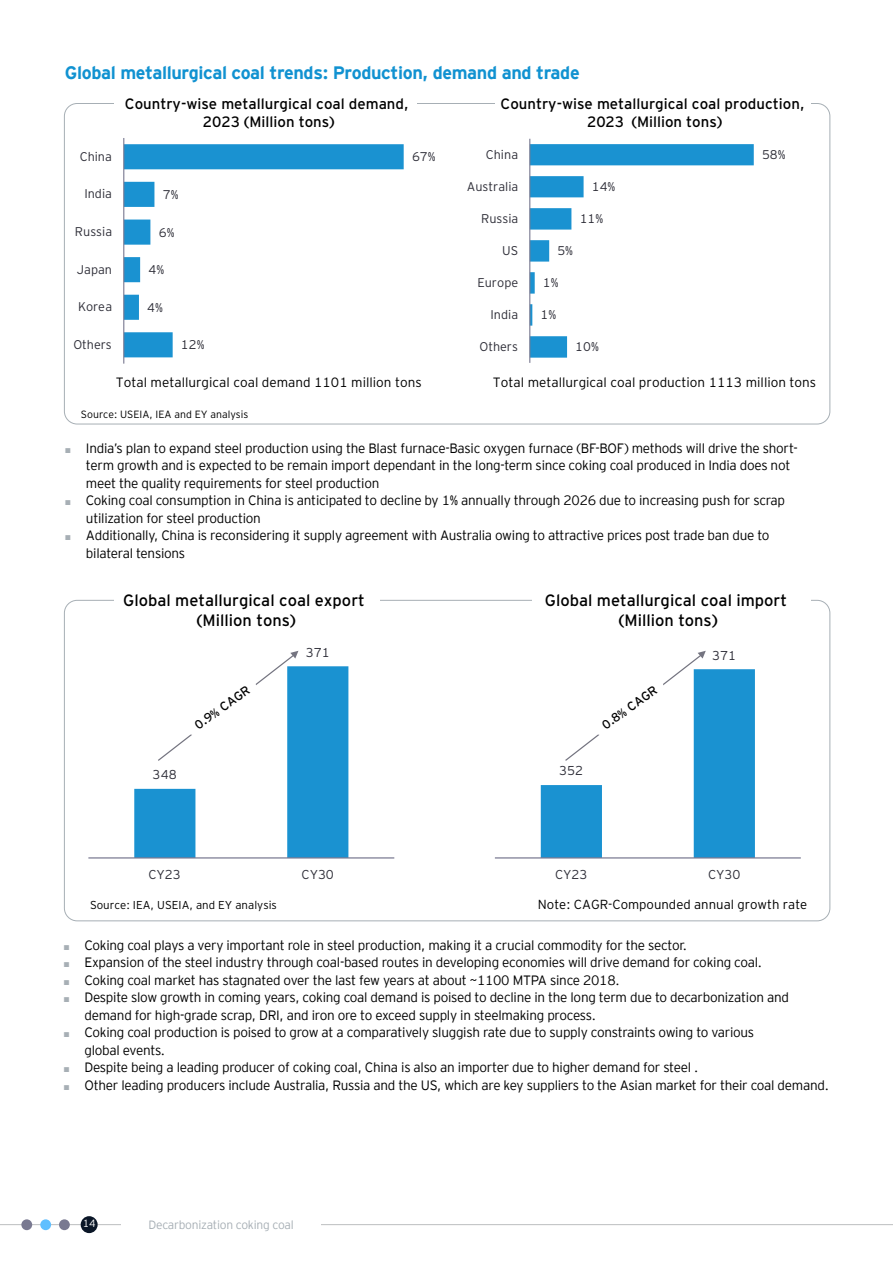
<style>
.page{position:relative;width:893px;height:1263px;background:#fff}
.page>*{position:absolute;margin:0;border:0;box-sizing:border-box;transform-origin:0 0}
.t1{font:700 18px "EY Interstate";letter-spacing:-.02em;color:#1192d1}
.t2{font:300 16.35px/19.6px "EY Interstate";color:#000;text-align:center}
.t3{font:300 15px/18px "EY Interstate";color:#000;text-align:center}
.t4{font:300 13.5px/17.5px "EY Interstate";letter-spacing:-.02em;color:#000}
.t5{font:300 13.5px "EY Interstate";color:#000}
.t6{font:300 13.05px "EY Interstate";color:#000}
.t7{font:300 12.9px "EY Interstate";letter-spacing:-.005em;color:#2e2e38}
.t8{font:300 12.6px "EY Interstate";color:#2e2e38}
.t9{font:300 12.45px "EY Interstate";color:#000}
.t10{font:300 12px "EY Interstate";letter-spacing:-.02em;color:#a7afb5}
.t11{font:300 11.55px "EY Interstate";color:#000}
.t12{font:300 10.5px "EY Interstate";color:#000}
.t13{font:300 10.5px "EY Interstate";color:#fff}
.s1{font-family:"Arial";font-weight:400;font-size:10.5px;color:#a7afb5}
</style>
<div class="page">
<hr style="left:0;top:1224px;width:893px;height:1px;background:#bcbec0">
<div style="left:121px;top:1219px;width:200px;height:11px;background:#fff"></div>
<div style="left:81px;top:1216px;width:17px;height:17px;background:#0a1627;border-radius:50%"></div>
<div style="left:21px;top:1219px;width:11px;height:11px;background:#797991;border-radius:50%"></div>
<div style="left:40px;top:1219px;width:11px;height:11px;background:#5fbfff;border-radius:50%"></div>
<div style="left:59px;top:1219px;width:11px;height:11px;background:#797991;border-radius:50%"></div>
<svg style="left:124px;top:144px;width:280px;height:213px"></svg>
<hr style="left:123px;top:138px;width:1px;height:226px;background:#797991">
<svg style="left:530px;top:144px;width:224px;height:214px"></svg>
<hr style="left:529px;top:139px;width:1px;height:224px;background:#797991">
<hr style="left:88px;top:857px;width:306px;height:1px;background:#797991">
<hr style="left:495px;top:857px;width:306px;height:1px;background:#797991">
<svg style="left:134px;top:651px;width:214px;height:207px"></svg>
<svg style="left:541px;top:651px;width:214px;height:207px"></svg>
<h1 class="t1" style="left:65px;top:59px;width:516px">Global metallurgical coal trends: Production, demand and trade</h1>
<p class="t3" style="left:125px;top:94px;width:285px">Country-wise metallurgical coal demand,<br>2023 (Million tons)</p>
<p class="t3" style="left:500px;top:94px;width:306px">Country-wise metallurgical coal production,<br>2023 (Million tons)</p>
<p class="t8" style="left:80px;top:147px;width:34px">China</p>
<p class="t8" style="left:412px;top:148px;width:25px">67%</p>
<p class="t8" style="left:486px;top:145px;width:34px">China</p>
<p class="t8" style="left:762px;top:146px;width:25px">58%</p>
<p class="t8" style="left:84px;top:185px;width:29px">India</p>
<p class="t8" style="left:163px;top:186px;width:17px">7%</p>
<p class="t8" style="left:467px;top:177px;width:53px">Australia</p>
<p class="t8" style="left:592px;top:178px;width:25px">14%</p>
<p class="t8" style="left:481px;top:209px;width:39px">Russia</p>
<p class="t8" style="left:580px;top:210px;width:25px">11%</p>
<p class="t8" style="left:75px;top:222px;width:39px">Russia</p>
<p class="t8" style="left:159px;top:223px;width:17px">6%</p>
<p class="t8" style="left:502px;top:241px;width:18px">US</p>
<p class="t8" style="left:557px;top:242px;width:17px">5%</p>
<p class="t8" style="left:77px;top:260px;width:37px">Japan</p>
<p class="t8" style="left:148px;top:261px;width:17px">4%</p>
<p class="t8" style="left:477px;top:273px;width:42px">Europe</p>
<p class="t8" style="left:543px;top:274px;width:17px">1%</p>
<p class="t8" style="left:78px;top:298px;width:36px">Korea</p>
<p class="t8" style="left:147px;top:298px;width:17px">4%</p>
<p class="t8" style="left:491px;top:305px;width:29px">India</p>
<p class="t8" style="left:540px;top:306px;width:17px">1%</p>
<p class="t8" style="left:73px;top:335px;width:40px">Others</p>
<p class="t8" style="left:181px;top:336px;width:25px">12%</p>
<p class="t8" style="left:480px;top:337px;width:40px">Others</p>
<p class="t8" style="left:575px;top:338px;width:25px">10%</p>
<p class="t5" style="left:116px;top:372px;width:307px">Total metallurgical coal demand 1101 million tons</p>
<p class="t5" style="left:493px;top:372px;width:325px">Total metallurgical coal production 1113 million tons</p>
<p class="t12" style="left:81px;top:407px;width:169px">Source: USEIA, IEA and EY analysis</p>
<p class="t4" style="left:86px;top:438px;width:713px;text-indent:-21px"><span class="s1">■</span> India’s plan to expand steel production using the Blast furnace-Basic oxygen furnace (BF-BOF) methods will drive the short&shy;term growth and is expected to be remain import dependant in the long-term since coking coal produced in India does not meet the quality requirements for steel production</p>
<p class="t4" style="left:86px;top:491px;width:701px;text-indent:-21px"><span class="s1">■</span> Coking coal consumption in China is anticipated to decline by 1% annually through 2026 due to increasing push for scrap utilization for steel production</p>
<p class="t4" style="left:86px;top:526px;width:685px;text-indent:-21px"><span class="s1">■</span> Additionally, China is reconsidering it supply agreement with Australia owing to attractive prices post trade ban due to bilateral tensions</p>
<p class="t2" style="left:123px;top:589px;width:243px">Global metallurgical coal export (Million tons)</p>
<p class="t7" style="left:306px;top:643px;width:26px">371</p>
<p class="t2" style="left:545px;top:589px;width:244px">Global metallurgical coal import (Million tons)</p>
<p class="t7" style="left:712px;top:646px;width:26px">371</p>
<p class="t7" style="left:153px;top:765px;width:26px">348</p>
<p class="t9" style="left:191px;top:719px;width:66px;rotate:-35deg">0.9% CAGR</p>
<p class="t9" style="left:598px;top:719px;width:66px;rotate:-35deg">0.8% CAGR</p>
<p class="t7" style="left:559px;top:762px;width:26px">352</p>
<p class="t7" style="left:149px;top:865px;width:34px">CY23</p>
<p class="t7" style="left:302px;top:865px;width:34px">CY30</p>
<p class="t7" style="left:555px;top:865px;width:34px">CY23</p>
<p class="t7" style="left:708px;top:865px;width:34px">CY30</p>
<p class="t11" style="left:90px;top:897px;width:188px">Source: IEA, USEIA, and EY analysis</p>
<p class="t6" style="left:538px;top:895px;width:271px">Note: CAGR-Compounded annual growth rate</p>
<p class="t4" style="left:63px;top:935px;width:625px"><span class="s1">■</span> Coking coal plays a very important role in steel production, making it a crucial commodity for the sector.</p>
<p class="t4" style="left:63px;top:953px;width:700px"><span class="s1">■</span> Expansion of the steel industry through coal-based routes in developing economies will drive demand for coking coal.</p>
<p class="t4" style="left:63px;top:970px;width:558px"><span class="s1">■</span> Coking coal market has stagnated over the last few years at about ~1100 MTPA since 2018.</p>
<p class="t4" style="left:84px;top:988px;width:706px;text-indent:-21px"><span class="s1">■</span> Despite slow growth in coming years, coking coal demand is poised to decline in the long term due to decarbonization and demand for high-grade scrap, DRI, and iron ore to exceed supply in steelmaking process.</p>
<p class="t4" style="left:84px;top:1023px;width:671px;text-indent:-21px"><span class="s1">■</span> Coking coal production is poised to grow at a comparatively sluggish rate due to supply constraints owing to various global events.</p>
<p class="t4" style="left:63px;top:1058px;width:636px"><span class="s1">■</span> Despite being a leading producer of coking coal, China is also an importer due to higher demand for steel .</p>
<p class="t4" style="left:63px;top:1075px;width:767px"><span class="s1">■</span> Other leading producers include Australia, Russia and the US, which are key suppliers to the Asian market for their coal demand.</p>
<p class="t13" style="left:83px;top:1216px;width:14px">14</p>
<p class="t10" style="left:149px;top:1216px;width:147px">Decarbonization coking coal</p>
</div>
